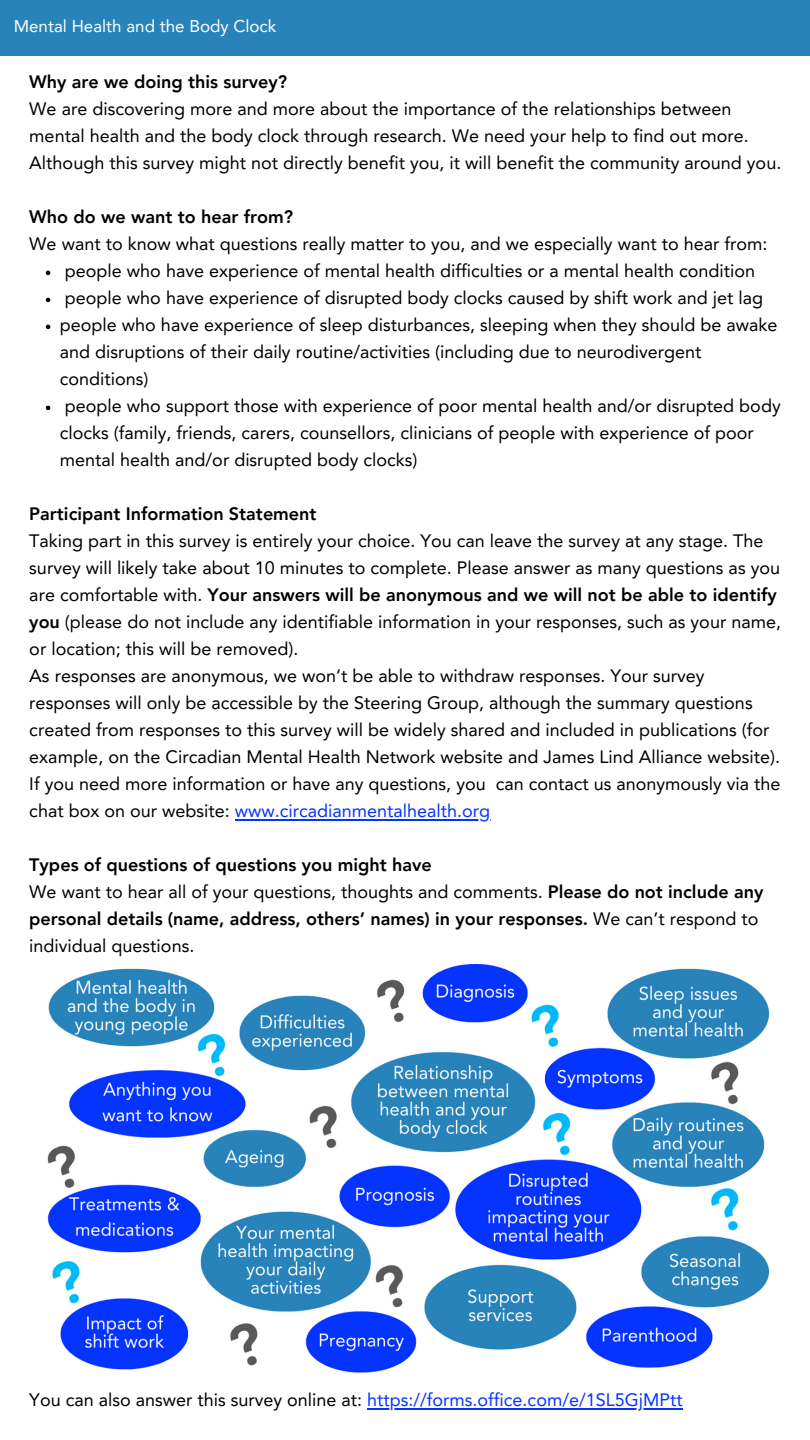
<style>
.page{position:relative;width:810px;height:1440px;background:#fff}
.page>*{position:absolute;margin:0;border:0;box-sizing:border-box;transform-origin:0 0}
.t1{font:18px/27px "Avenir LT Pro";color:#000}
.t2{font:800 18px/27px "Avenir LT Pro";color:#000}
.t3{font:18px "Avenir LT Pro";color:#0533ff}
.t4{font:17px "Avenir LT Pro";color:#fff}
.s1{font-weight:800}
.s2{color:#0533ff}
.s3{font-weight:400}
.s4{color:#000}
</style>
<div class="page">
<div style="left:0;top:0;width:810px;height:55px;background:#2883bb"></div>
<svg style="left:46px;top:271px;width:4px;height:4px"></svg>
<svg style="left:46px;top:298px;width:4px;height:4px"></svg>
<svg style="left:46px;top:325px;width:4px;height:4px"></svg>
<svg style="left:46px;top:406px;width:4px;height:4px"></svg>
<hr style="left:235px;top:819px;width:255px;height:1px;background:#0533ff">
<img style="left:47px;top:965px;width:722px;height:408px">
<hr style="left:367px;top:1408px;width:316px;height:1px;background:#0533ff">
<p class="t4" style="left:14px;top:19px;width:264px">Mental Health and the Body Clock</p>
<p class="t2" style="left:29px;top:70px;width:259px">Why are we doing this survey?</p>
<p class="t1" style="left:29px;top:97px;width:754px">We are discovering more and more about the importance of the relationships between mental health and the body clock through research. We need your help to find out more.<br>Although this survey might not directly benefit you, it will benefit the community around you.</p>
<p class="t2" style="left:29px;top:205px;width:265px">Who do we want to hear from?</p>
<p class="t1" style="left:60px;top:232px;width:722px;text-indent:-31px">We want to know what questions really matter to you, and we especially want to hear from: people who have experience of mental health difficulties or a mental health condition people who have experience of disrupted body clocks caused by shift work and jet lag people who have experience of sleep disturbances, sleeping when they should be awake and disruptions of their daily routine/activities (including due to neurodivergent conditions)<br>people who support those with experience of poor mental health and/or disrupted body clocks (family, friends, carers, counsellors, clinicians of people with experience of poor mental health and/or disrupted body clocks)</p>
<p class="t2" style="left:29px;top:502px;width:289px">Participant Information Statement</p>
<p class="t1" style="left:29px;top:529px;width:753px">Taking part in this survey is entirely your choice. You can leave the survey at any stage. The survey will likely take about 10 minutes to complete. Please answer as many questions as you are comfortable with. <span class="s1">Your answers will be anonymous and we will not be able to identify you</span> (please do not include any identifiable information in your responses, such as your name, or location; this will be removed).<br>As responses are anonymous, we won’t be able to withdraw responses. Your survey responses will only be accessible by the Steering Group, although the summary questions created from responses to this survey will be widely shared and included in publications (for example, on the Circadian Mental Health Network website and James Lind Alliance website).<br>If you need more information or have any questions, you can contact us anonymously via the chat box on our website: <span class="s2">www.circadianmentalhealth.org</span></p>
<p class="t2" style="left:29px;top:853px;width:736px">Types of questions of questions you might have<br><span class="s3">We want to hear all of your questions, thoughts and comments.</span> Please do not include any personal details (name, address, others’ names) in your responses. <span class="s3">We can’t respond to individual questions.</span></p>
<p class="t3" style="left:29px;top:1393px;width:655px"><span class="s4">You can also answer this survey online at:</span> https://forms.office.com/e/1SL5GjMPtt</p>
</div>
